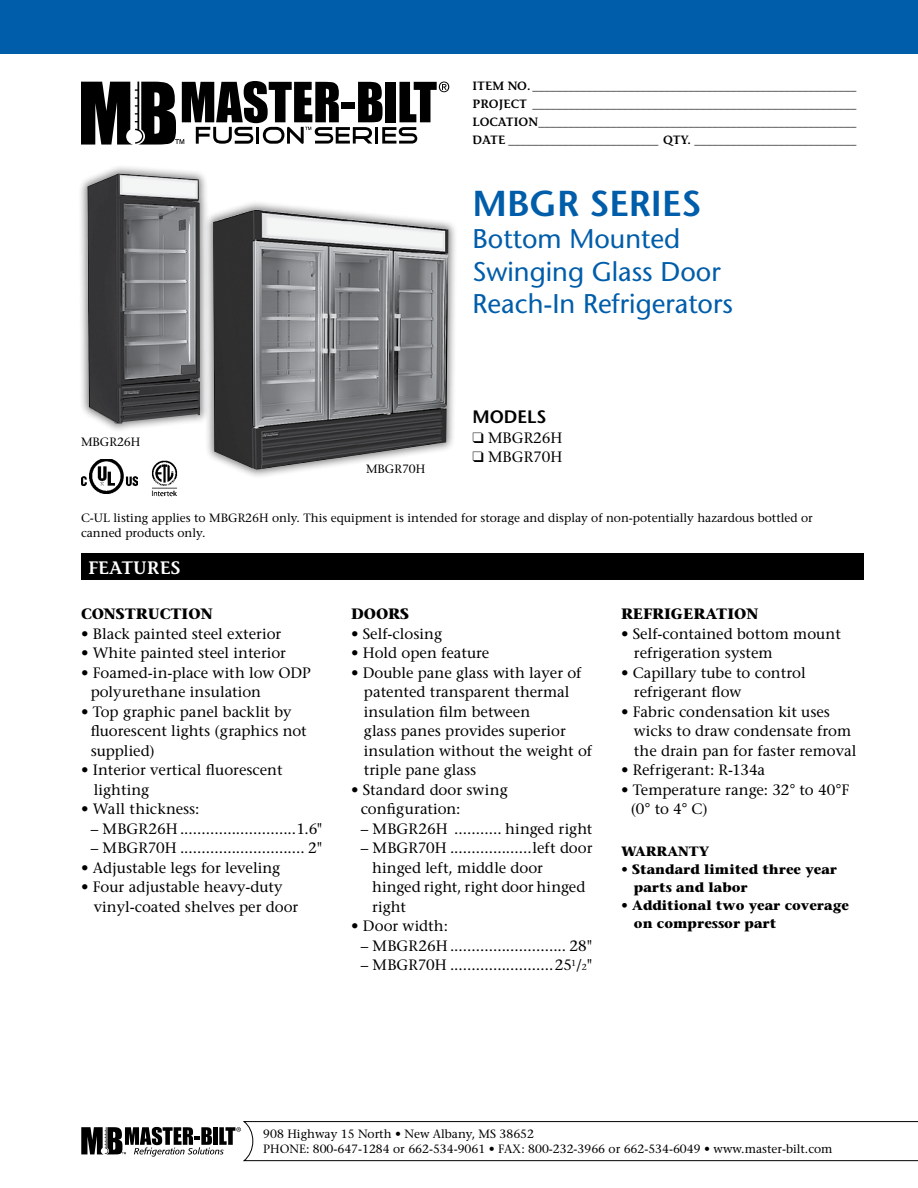
<style>
.page{position:relative;width:918px;height:1188px;background:#fff}
.page>*{position:absolute;margin:0;border:0;box-sizing:border-box;transform-origin:0 0}
.t1{font:600 36px "Stone Sans";color:#005daa}
.t2{font:27px/32.4px "Stone Sans";color:#005daa}
.t3{font:600 18px "Stone Informal";color:#fff}
.t4{font:600 18px "Stone Sans";color:#000}
.t5{font:15px/19.5px "Stone Serif";color:#000}
.t6{font:700 15px "Stone Serif";color:#000}
.t7{font:700 13.5px/18px "Stone Serif";color:#000}
.t8{font:12px/14.4px "Stone Serif";color:#000}
.t9{font:600 12px/18px "Stone Informal";color:#000;text-align:justify}
.s1{font-size:8.7px}
</style>
<div class="page">
<svg style="left:81px;top:1121px;width:837px;height:40px"></svg>
<div style="left:0;top:0;width:918px;height:54px;background:#005daa"></div>
<svg style="left:81px;top:81px;width:368px;height:64px"></svg>
<div style="left:81px;top:554px;width:783px;height:26px;background:#000"></div>
<div style="left:78px;top:164px;width:132px;height:269px;background:#000;opacity:.5"></div>
<img style="left:87px;top:174px;width:113px;height:250px">
<div style="left:203px;top:200px;width:255px;height:279px;background:#000;opacity:.5"></div>
<img style="left:213px;top:210px;width:235px;height:260px">
<img style="left:81px;top:459px;width:56px;height:34px">
<img style="left:151px;top:461px;width:27px;height:36px">
<p class="t9" style="left:472px;top:77px;width:385px">ITEM NO. ______________________________________________________ PROJECT ______________________________________________________ LOCATION_____________________________________________________ DATE _________________________ QTY. ___________________________</p>
<p class="t8" style="left:81px;top:434px;width:61px">MBGR26H</p>
<h1 class="t1" style="left:472px;top:182px;width:231px">MBGR SERIES</h1>
<h2 class="t2" style="left:472px;top:223px;width:262px">Bottom Mounted<br>Swinging Glass Door<br>Reach-In Refrigerators</h2>
<p class="t4" style="left:472px;top:406px;width:76px">MODELS</p>
<p class="t5" style="left:472px;top:428px;width:91px">❑ MBGR26H</p>
<p class="t5" style="left:472px;top:447px;width:91px">❑ MBGR70H</p>
<p class="t8" style="left:366px;top:462px;width:61px">MBGR70H</p>
<p class="t8" style="left:81px;top:511px;width:733px;line-height:15px">C-UL listing applies to MBGR26H only. This equipment is intended for storage and display of non-potentially hazardous bottled or canned products only.</p>
<p class="t3" style="left:88px;top:557px;width:94px">FEATURES</p>
<p class="t6" style="left:81px;top:604px;width:133px">CONSTRUCTION</p>
<p class="t5" style="left:81px;top:624px;width:202px">• Black painted steel exterior</p>
<p class="t5" style="left:81px;top:643px;width:207px">• White painted steel interior</p>
<p class="t5" style="left:91px;top:663px;width:222px;text-indent:-10px">• Foamed-in-place with low ODP polyurethane insulation</p>
<p class="t5" style="left:91px;top:702px;width:218px;text-indent:-10px">• Top graphic panel backlit by fluorescent lights (graphics not supplied)</p>
<p class="t5" style="left:94px;top:760px;width:190px;text-indent:-13px">• Interior vertical fluorescent lighting</p>
<p class="t5" style="left:81px;top:799px;width:120px">• Wall thickness:</p>
<p class="t5" style="left:91px;top:819px;width:233px">– MBGR26H ...........................1.6"</p>
<p class="t5" style="left:91px;top:838px;width:233px">– MBGR70H ............................. 2"</p>
<p class="t5" style="left:81px;top:858px;width:201px">• Adjustable legs for leveling</p>
<p class="t5" style="left:94px;top:877px;width:206px;text-indent:-13px">• Four adjustable heavy-duty vinyl-coated shelves per door</p>
<p class="t6" style="left:351px;top:604px;width:60px">DOORS</p>
<p class="t5" style="left:351px;top:624px;width:93px">• Self-closing</p>
<p class="t5" style="left:351px;top:643px;width:140px">• Hold open feature</p>
<p class="t5" style="left:364px;top:663px;width:230px;text-indent:-13px">• Double pane glass with layer of patented transparent thermal insulation film between<br>glass panes provides superior insulation without the weight of triple pane glass</p>
<p class="t5" style="left:361px;top:780px;width:148px;text-indent:-10px">• Standard door swing configuration:</p>
<p class="t5" style="left:361px;top:819px;width:233px">– MBGR26H ........... hinged right</p>
<p class="t5" style="left:372px;top:838px;width:222px;text-indent:-11px">– MBGR70H ...................left door hinged left, middle door hinged right, right door hinged right</p>
<p class="t5" style="left:351px;top:916px;width:99px">• Door width:</p>
<p class="t5" style="left:361px;top:936px;width:233px">– MBGR26H ........................... 28"</p>
<p class="t5" style="left:361px;top:955px;width:233px">– MBGR70H ........................25<sup>1</sup>/<span class="s1">2</span>"</p>
<p class="t6" style="left:621px;top:604px;width:139px">REFRIGERATION</p>
<p class="t5" style="left:634px;top:624px;width:208px;text-indent:-13px">• Self-contained bottom mount refrigeration system</p>
<p class="t5" style="left:634px;top:663px;width:173px;text-indent:-13px">• Capillary tube to control refrigerant flow</p>
<p class="t5" style="left:634px;top:702px;width:224px;text-indent:-13px">• Fabric condensation kit uses wicks to draw condensate from the drain pan for faster removal</p>
<p class="t5" style="left:621px;top:760px;width:146px">• Refrigerant: R-134a</p>
<p class="t5" style="left:631px;top:780px;width:220px;text-indent:-10px">• Temperature range: 32° to 40°F (0° to 4° C)</p>
<p class="t7" style="left:621px;top:842px;width:90px">WARRANTY</p>
<p class="t7" style="left:634px;top:860px;width:205px;text-indent:-13px">• Standard limited three year parts and labor</p>
<p class="t7" style="left:634px;top:896px;width:216px;text-indent:-13px">• Additional two year coverage on compressor part</p>
<p class="t8" style="left:263px;top:1127px;width:571px">908 Highway 15 North • New Albany, MS 38652<br>PHONE: 800-647-1284 or 662-534-9061 • FAX: 800-232-3966 or 662-534-6049 • www.master-bilt.com</p>
</div>
